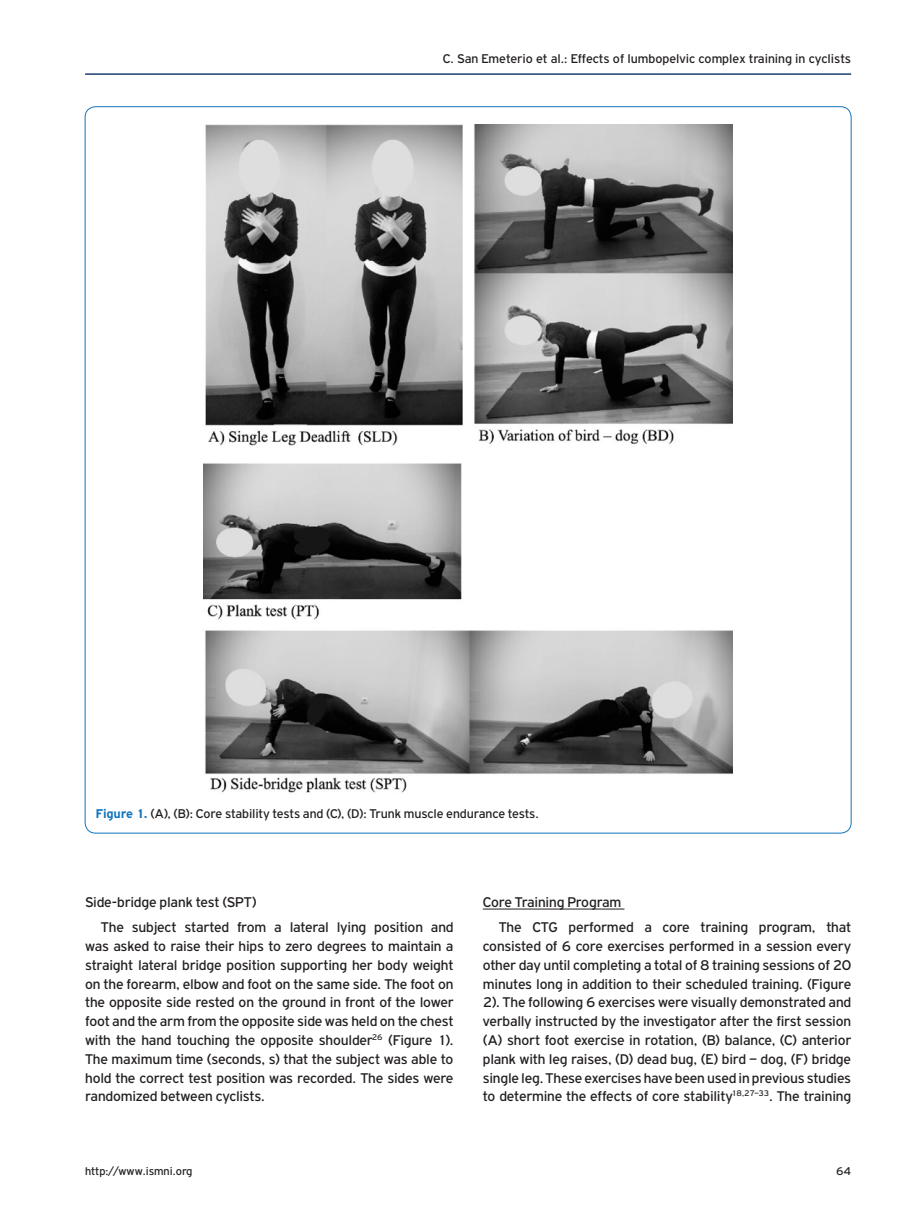
<style>
.page{position:relative;width:915px;height:1212px;background:#fff}
.page>*{position:absolute;margin:0;border:0;box-sizing:border-box;transform-origin:0 0}
.TEXT_BASIC{font:15px/18.8px "PF Highway Gothic";letter-spacing:-.01em;color:#231f20;text-align:justify}
.TITLE_SECOND{font:15px "PF Highway Gothic";letter-spacing:-.01em;color:#231f20}
.TITLE_UNDERLINED{font:15px "PF Highway Gothic";letter-spacing:-.01em;color:#231f20}
.TEXT_FIGURE-TABLE{font:13.5px "PF Highway Gothic";color:#231f20}
.t1{font:12px "PF Highway Gothic";color:#231f20}
.s1{font-weight:700;color:#1074bc}
</style>
<div class="page">
<hr style="left:85px;top:73px;width:765px;height:2px;background:#1a3f74">
<hr style="left:482px;top:909px;width:142px;height:1px;background:#231f20">
<img style="left:204px;top:124px;width:528px;height:669px">
<p class="TEXT_FIGURE-TABLE" style="left:442px;top:51px;width:409px">C. San Emeterio et al.: Effects of lumbopelvic complex training in cyclists</p>
<p class="TEXT_FIGURE-TABLE" style="left:96px;top:806px;width:444px"><span class="s1">Figure 1.</span> (A), (B): Core stability tests and (C), (D): Trunk muscle endurance tests.</p>
<p class="TITLE_SECOND" style="left:85px;top:894px;width:173px">Side-bridge plank test (SPT)</p>
<p class="TEXT_BASIC" style="left:85px;top:918px;width:370px;text-indent:16px">The subject started from a lateral lying position and was asked to raise their hips to zero degrees to maintain a straight lateral bridge position supporting her body weight on the forearm, elbow and foot on the same side. The foot on the opposite side rested on the ground in front of the lower foot and the arm from the opposite side was held on the chest with the hand touching the opposite shoulder<sup>26</sup> (Figure 1).<br>The maximum time (seconds, s) that the subject was able to hold the correct test position was recorded. The sides were randomized between cyclists.</p>
<p class="TITLE_UNDERLINED" style="left:482px;top:894px;width:140px">Core Training Program</p>
<p class="TEXT_BASIC" style="left:482px;top:918px;width:370px;text-indent:16px">The CTG performed a core training program, that consisted of 6 core exercises performed in a session every other day until completing a total of 8 training sessions of 20 minutes long in addition to their scheduled training. (Figure 2). The following 6 exercises were visually demonstrated and verbally instructed by the investigator after the first session (A) short foot exercise in rotation, (B) balance, (C) anterior plank with leg raises, (D) dead bug, (E) bird – dog, (F) bridge single leg. These exercises have been used in previous studies to determine the effects of core stability<sup>18,27–33</sup>. The training</p>
<p class="t1" style="left:85px;top:1165px;width:109px">http://www.ismni.org</p>
<p class="t1" style="left:835px;top:1165px;width:17px">64</p>
</div>
